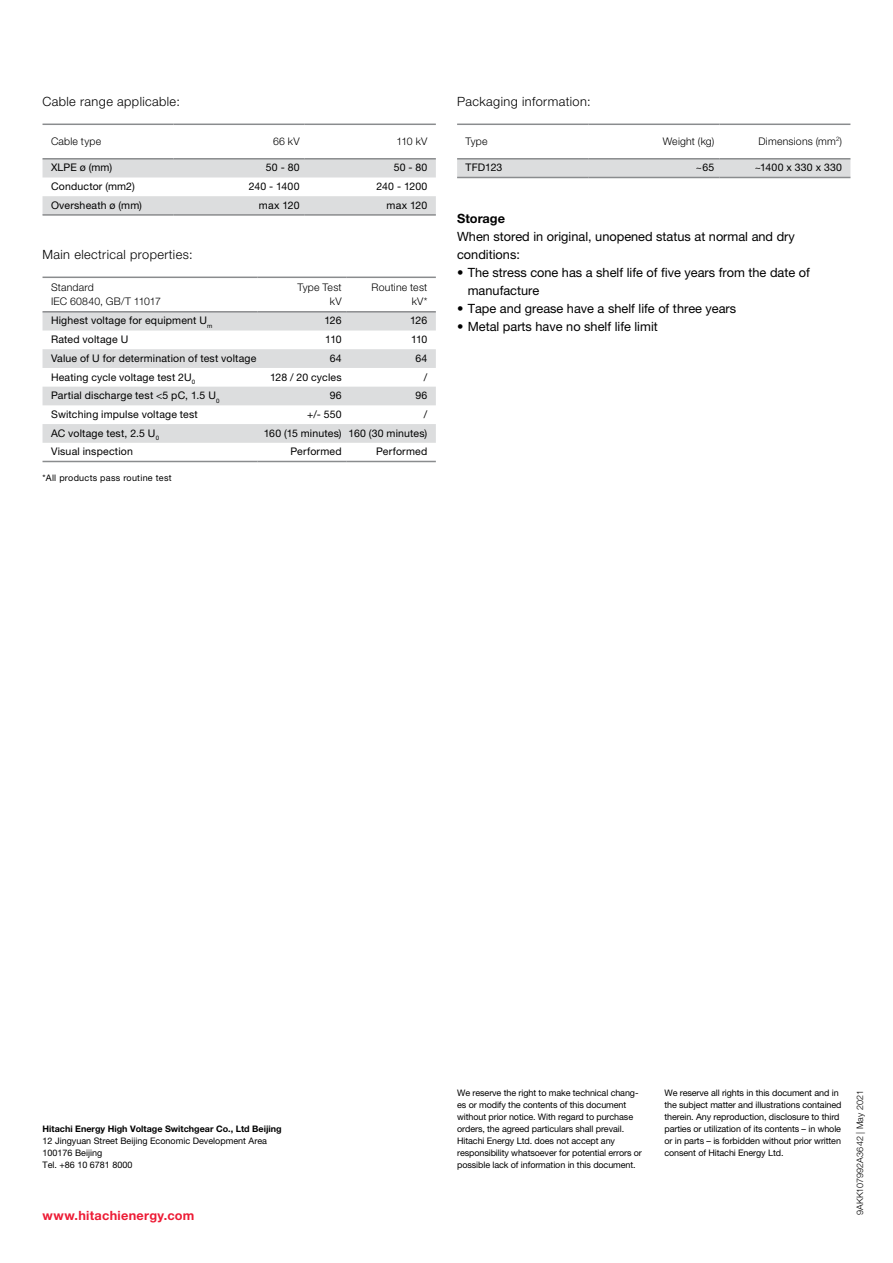
<style>
.page{position:relative;width:893px;height:1263px;background:#fff}
.page>*{position:absolute;margin:0;border:0;box-sizing:border-box;transform-origin:0 0}
.t1{font:12.75px/18px "Helvetica Neue LT Pro";color:#000}
.t2{font:300 12.75px "Helvetica Neue LT Pro";letter-spacing:.03em;color:#000}
.t3{font:700 12.75px "Helvetica Neue LT Pro";letter-spacing:.02em;color:#ed1b35}
.t4{font:700 12.75px "Helvetica Neue LT Pro";color:#000}
.t5{font:10.5px "Helvetica Neue LT Pro";letter-spacing:.015em;color:#000}
.t6{font:300 10.5px/13.5px "Helvetica Neue LT Pro";letter-spacing:.02em;color:#000;text-align:right}
.t7{font:9px/12px "Helvetica Neue LT Pro";letter-spacing:-.01em;color:#000}
.t8{font:700 9px "Helvetica Neue LT Pro";color:#000}
.t9{font:9px "Helvetica Neue LT Pro";letter-spacing:.03em;color:#000}
.t10{font:300 9px "Helvetica Neue LT Pro";letter-spacing:.01em;color:#000}
</style>
<div class="page">
<svg style="left:43px;top:160px;width:393px;height:54px"></svg>
<hr style="left:43px;top:124px;width:131px;height:1px;background:#8a8c8e">
<hr style="left:174px;top:124px;width:131px;height:1px;background:#8a8c8e">
<hr style="left:305px;top:124px;width:131px;height:1px;background:#8a8c8e">
<hr style="left:43px;top:158px;width:131px;height:2px;background:#8a8c8e">
<hr style="left:174px;top:158px;width:131px;height:2px;background:#8a8c8e">
<hr style="left:305px;top:158px;width:131px;height:2px;background:#8a8c8e">
<hr style="left:43px;top:214px;width:131px;height:2px;background:#8a8c8e">
<hr style="left:174px;top:214px;width:131px;height:2px;background:#8a8c8e">
<hr style="left:305px;top:214px;width:131px;height:2px;background:#8a8c8e">
<div style="left:457px;top:160px;width:393px;height:17px;background:#dcddde"></div>
<hr style="left:457px;top:124px;width:131px;height:1px;background:#8a8c8e">
<hr style="left:588px;top:124px;width:131px;height:1px;background:#8a8c8e">
<hr style="left:719px;top:124px;width:131px;height:1px;background:#8a8c8e">
<hr style="left:457px;top:158px;width:131px;height:2px;background:#8a8c8e">
<hr style="left:588px;top:158px;width:131px;height:2px;background:#8a8c8e">
<hr style="left:719px;top:158px;width:131px;height:2px;background:#8a8c8e">
<hr style="left:457px;top:177px;width:131px;height:1px;background:#8a8c8e">
<hr style="left:588px;top:177px;width:131px;height:1px;background:#8a8c8e">
<hr style="left:719px;top:177px;width:131px;height:1px;background:#8a8c8e">
<svg style="left:43px;top:313px;width:393px;height:130px;fill:#dcddde"></svg>
<hr style="left:43px;top:277px;width:215px;height:1px;background:#8a8c8e">
<hr style="left:258px;top:277px;width:89px;height:1px;background:#8a8c8e">
<hr style="left:347px;top:277px;width:89px;height:1px;background:#8a8c8e">
<hr style="left:43px;top:311px;width:215px;height:2px;background:#8a8c8e">
<hr style="left:258px;top:311px;width:89px;height:2px;background:#8a8c8e">
<hr style="left:347px;top:311px;width:89px;height:2px;background:#8a8c8e">
<hr style="left:43px;top:461px;width:215px;height:1px;background:#8a8c8e">
<hr style="left:258px;top:461px;width:89px;height:1px;background:#8a8c8e">
<hr style="left:347px;top:461px;width:89px;height:1px;background:#8a8c8e">
<h1 class="t2" style="left:43px;top:93px;width:139px">Cable range applicable:</h1>
<h1 class="t2" style="left:457px;top:93px;width:135px">Packaging information:</h1>
<p class="t6" style="left:51px;top:134px;width:52px">Cable type</p>
<p class="t6" style="left:273px;top:134px;width:28px">66 kV</p>
<p class="t6" style="left:397px;top:134px;width:32px">110 kV</p>
<p class="t5" style="left:51px;top:161px;width:63px">XLPE ø (mm)</p>
<p class="t5" style="left:266px;top:161px;width:35px">50 - 80</p>
<p class="t5" style="left:394px;top:161px;width:35px">50 - 80</p>
<p class="t5" style="left:51px;top:180px;width:85px">Conductor (mm2)</p>
<p class="t5" style="left:249px;top:180px;width:52px">240 - 1400</p>
<p class="t5" style="left:377px;top:180px;width:52px">240 - 1200</p>
<p class="t5" style="left:51px;top:199px;width:92px">Oversheath ø (mm)</p>
<p class="t5" style="left:259px;top:199px;width:42px">max 120</p>
<p class="t5" style="left:387px;top:199px;width:42px">max 120</p>
<h1 class="t2" style="left:43px;top:246px;width:152px">Main electrical properties:</h1>
<p class="t6" style="left:51px;top:280px;width:111px;text-align:left">Standard<br>IEC 60840, GB/T 11017</p>
<p class="t6" style="left:298px;top:280px;width:46px">Type Test kV</p>
<p class="t6" style="left:372px;top:280px;width:57px">Routine test kV*</p>
<p class="t5" style="left:51px;top:314px;width:163px">Highest voltage for equipment U<sub>m</sub></p>
<p class="t5" style="left:325px;top:314px;width:19px">126</p>
<p class="t5" style="left:410px;top:314px;width:19px">126</p>
<p class="t5" style="left:51px;top:333px;width:79px">Rated voltage U</p>
<p class="t5" style="left:325px;top:333px;width:18px">110</p>
<p class="t5" style="left:411px;top:333px;width:18px">110</p>
<p class="t5" style="left:51px;top:352px;width:207px">Value of U for determination of test voltage</p>
<p class="t5" style="left:330px;top:352px;width:13px">64</p>
<p class="t5" style="left:415px;top:352px;width:13px">64</p>
<p class="t5" style="left:51px;top:371px;width:146px">Heating cycle voltage test 2U<sub>0</sub></p>
<p class="t5" style="left:270px;top:371px;width:73px">128 / 20 cycles</p>
<p class="t5" style="left:424px;top:371px;width:5px">/</p>
<p class="t5" style="left:51px;top:389px;width:170px">Partial discharge test &lt;5 pC, 1.5 U<sub>0</sub></p>
<p class="t5" style="left:330px;top:389px;width:13px">96</p>
<p class="t5" style="left:415px;top:389px;width:13px">96</p>
<p class="t5" style="left:51px;top:408px;width:148px">Switching impulse voltage test</p>
<p class="t5" style="left:307px;top:408px;width:36px">+/- 550</p>
<p class="t5" style="left:424px;top:408px;width:5px">/</p>
<p class="t5" style="left:51px;top:427px;width:110px">AC voltage test, 2.5 U<sub>0</sub></p>
<p class="t5" style="left:264px;top:427px;width:165px">160 (15 minutes) 160 (30 minutes)</p>
<p class="t5" style="left:51px;top:445px;width:83px">Visual inspection</p>
<p class="t5" style="left:290px;top:445px;width:53px">Performed</p>
<p class="t5" style="left:376px;top:445px;width:53px">Performed</p>
<p class="t9" style="left:43px;top:472px;width:131px">*All products pass routine test</p>
<p class="t6" style="left:466px;top:134px;width:23px">Type</p>
<p class="t6" style="left:663px;top:134px;width:53px">Weight (kg)</p>
<p class="t6" style="left:758px;top:134px;width:85px">Dimensions (mm<sup>2</sup>)</p>
<p class="t5" style="left:466px;top:161px;width:38px">TFD123</p>
<p class="t5" style="left:696px;top:161px;width:20px">~65</p>
<p class="t5" style="left:755px;top:161px;width:89px">~1400 x 330 x 330</p>
<h1 class="t4" style="left:457px;top:210px;width:49px">Storage</h1>
<h1 class="t1" style="left:457px;top:227px;width:339px">When stored in original, unopened status at normal and dry conditions:</h1>
<h1 class="t1" style="left:468px;top:263px;width:344px;text-indent:-11px">• The stress cone has a shelf life of five years from the date of manufacture</h1>
<h1 class="t1" style="left:457px;top:299px;width:281px">• Tape and grease have a shelf life of three years</h1>
<h1 class="t1" style="left:457px;top:317px;width:202px">• Metal parts have no shelf life limit</h1>
<p class="t8" style="left:43px;top:1123px;width:241px">Hitachi Energy High Voltage Switchgear Co., Ltd Beijing</p>
<p class="t7" style="left:43px;top:1134px;width:226px">12 Jingyuan Street Beijing Economic Development Area<br>100176 Beijing<br>Tel. +86 10 6781 8000</p>
<h1 class="t3" style="left:43px;top:1207px;width:153px">www.hitachienergy.com</h1>
<p class="t7" style="left:457px;top:1087px;width:186px">We reserve the right to make technical chang&shy;es or modify the contents of this document without prior notice. With regard to purchase orders, the agreed particulars shall prevail.<br>Hitachi Energy Ltd. does not accept any responsibility whatsoever for potential errors or possible lack of information in this document.</p>
<p class="t7" style="left:664px;top:1087px;width:179px">We reserve all rights in this document and in the subject matter and illustrations contained therein. Any reproduction, disclosure to third parties or utilization of its contents – in whole or in parts – is forbidden without prior written consent of Hitachi Energy Ltd.</p>
<p class="t10" style="left:854px;top:1215px;width:127px;rotate:-90deg">9AKK107992A3642 | May 2021</p>
</div>
